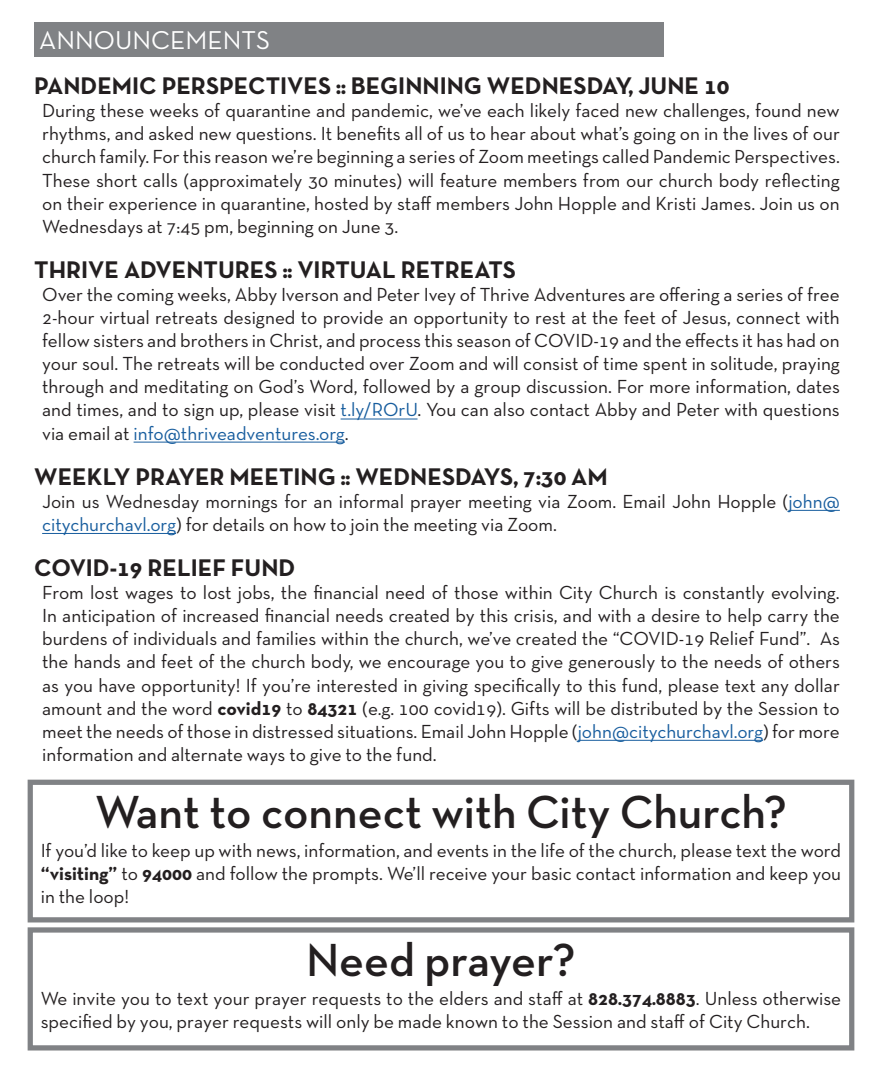
<style>
.page{position:relative;width:882px;height:1071px;background:#fff}
.page>*{position:absolute;margin:0;border:0;box-sizing:border-box;transform-origin:0 0}
.t1{font:600 47.25px "Neutra Text TF";color:#231f20}
.t2{font:26.25px "Neutra Text TF";color:#fff}
.MAIN_BOX_STYLE_1{font:700 24.5px "Neutra Text TF";color:#231f20}
.MAIN_BOX_STYLE_1-2{font:19.25px/23.1px "Neutra Text TF";color:#231f20;text-align:justify}
.s1{color:#175d9e}
.s2{font-weight:700}
</style>
<div class="page">
<hr style="left:341px;top:419px;width:77px;height:1px;background:#175d9e">
<hr style="left:134px;top:442px;width:211px;height:1px;background:#175d9e">
<hr style="left:788px;top:510px;width:52px;height:1px;background:#175d9e">
<hr style="left:42px;top:533px;width:134px;height:1px;background:#175d9e">
<hr style="left:578px;top:740px;width:185px;height:1px;background:#175d9e">
<div style="left:34px;top:23px;width:630px;height:34px;background:#808285"></div>
<div style="left:28px;top:780px;width:826px;height:142px;border:5px solid #808285"></div>
<div style="left:28px;top:927px;width:826px;height:124px;border:5px solid #808285"></div>
<p class="t2" style="left:39px;top:24px;width:232px">ANNOUNCEMENTS</p>
<p class="MAIN_BOX_STYLE_1" style="left:34px;top:70px;width:697px">PANDEMIC PERSPECTIVES :: BEGINNING WEDNESDAY, JUNE 10</p>
<p class="MAIN_BOX_STYLE_1-2" style="left:42px;top:99px;width:799px">During these weeks of quarantine and pandemic, we’ve each likely faced new challenges, found new rhythms, and asked new questions. It benefits all of us to hear about what’s going on in the lives of our church family. For this reason we’re beginning a series of Zoom meetings called Pandemic Perspectives.<br>These short calls (approximately 30 minutes) will feature members from our church body reflecting on their experience in quarantine, hosted by staff members John Hopple and Kristi James. Join us on Wednesdays at 7:45 pm, beginning on June 3.</p>
<p class="MAIN_BOX_STYLE_1" style="left:34px;top:254px;width:483px">THRIVE ADVENTURES :: VIRTUAL RETREATS</p>
<p class="MAIN_BOX_STYLE_1-2" style="left:42px;top:283px;width:799px">Over the coming weeks, Abby Iverson and Peter Ivey of Thrive Adventures are offering a series of free 2-hour virtual retreats designed to provide an opportunity to rest at the feet of Jesus, connect with fellow sisters and brothers in Christ, and process this season of COVID-19 and the effects it has had on your soul. The retreats will be conducted over Zoom and will consist of time spent in solitude, praying through and meditating on God’s Word, followed by a group discussion. For more information, dates and times, and to sign up, please visit <span class="s1">t.ly/ROrU</span>. You can also contact Abby and Peter with questions via email at <span class="s1">info@thriveadventures.org</span>.</p>
<p class="MAIN_BOX_STYLE_1" style="left:34px;top:461px;width:575px">WEEKLY PRAYER MEETING :: WEDNESDAYS, 7:30 AM</p>
<p class="MAIN_BOX_STYLE_1-2" style="left:42px;top:489px;width:799px">Join us Wednesday mornings for an informal prayer meeting via Zoom. Email John Hopple (<span class="s1">john@ citychurchavl.org</span>) for details on how to join the meeting via Zoom.</p>
<p class="MAIN_BOX_STYLE_1" style="left:34px;top:552px;width:263px">COVID-19 RELIEF FUND</p>
<p class="MAIN_BOX_STYLE_1-2" style="left:42px;top:581px;width:799px">From lost wages to lost jobs, the financial need of those within City Church is constantly evolving.<br>In anticipation of increased financial needs created by this crisis, and with a desire to help carry the burdens of individuals and families within the church, we’ve created the “COVID-19 Relief Fund”. As the hands and feet of the church body, we encourage you to give generously to the needs of others as you have opportunity! If you’re interested in giving specifically to this fund, please text any dollar amount and the word <span class="s2">covid19</span> to <span class="s2">84321</span> (e.g. 100 covid19). Gifts will be distributed by the Session to meet the needs of those in distressed situations. Email John Hopple (<span class="s1">john@citychurchavl.org</span>) for more information and alternate ways to give to the fund.</p>
<p class="t1" style="left:95px;top:783px;width:693px">Want to connect with City Church?</p>
<p class="MAIN_BOX_STYLE_1-2" style="left:41px;top:838px;width:802px">If you’d like to keep up with news, information, and events in the life of the church, please text the word <span class="s2">“visiting”</span> to <span class="s2">94000</span> and follow the prompts. We’ll receive your basic contact information and keep you in the loop!</p>
<p class="t1" style="left:306px;top:931px;width:271px">Need prayer?</p>
<p class="MAIN_BOX_STYLE_1-2" style="left:41px;top:986px;width:802px">We invite you to text your prayer requests to the elders and staff at <span class="s2">828.374.8883</span>. Unless otherwise specified by you, prayer requests will only be made known to the Session and staff of City Church.</p>
</div>
